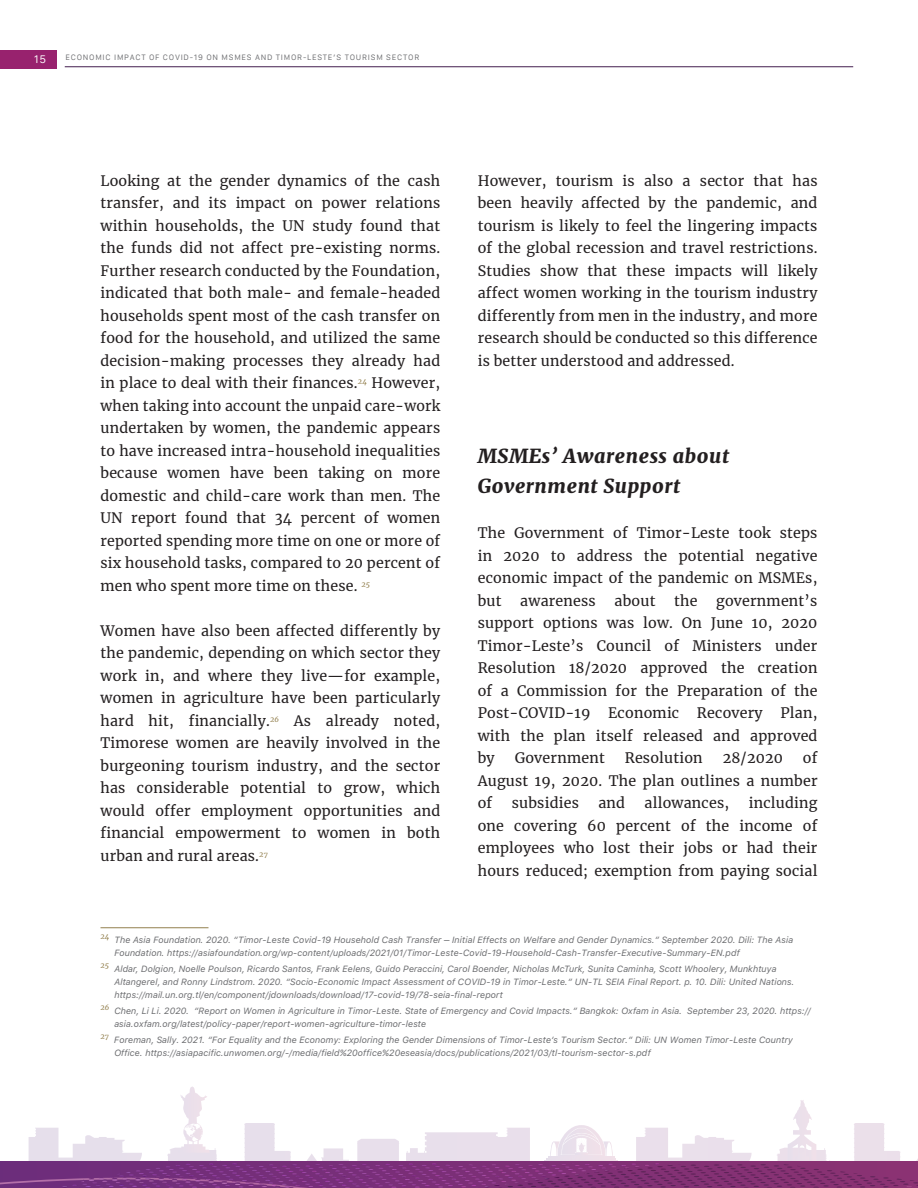
<style>
.page{position:relative;width:918px;height:1188px;background:#fff}
.page>*{position:absolute;margin:0;border:0;box-sizing:border-box;transform-origin:0 0}
.t1{font:italic 900 19.5px/30px "Merriweather";letter-spacing:.03em;color:#231f20}
.t2{font:14.25px/22.5px "Merriweather";letter-spacing:.015em;color:#231f20;text-align:justify}
.t3{font:10.5px "Galvji";color:#fff}
.t4{font:italic 9px/12.8px "Galvji";color:#6c6d70}
.t5{font:7.5px "Galvji";letter-spacing:.1em;color:#6c6d70}
.t6{font:italic 7.5px "Merriweather";color:#93804f}
</style>
<div class="page">
<hr style="left:65px;top:66px;width:788px;height:1px;background:#431e4f">
<svg style="left:0;top:1087px;width:918px;height:91px"></svg>
<img style="left:0;top:1178px;width:918px;height:10px">
<img style="left:175px;top:1163px;width:591px;height:2px">
<img style="left:119px;top:1175px;width:720px;height:2px">
<img style="left:72px;top:1185px;width:827px;height:2px">
<div style="left:0;top:50px;width:56px;height:18px;background:#98226e"></div>
<hr style="left:100px;top:927px;width:108px;height:1px;background:#93804f">
<p class="t3" style="left:34px;top:53px;width:14px">15</p>
<p class="t5" style="left:65px;top:53px;width:355px">ECONOMIC IMPACT OF COVID-19 ON MSMES AND TIMOR-LESTE’S TOURISM SECTOR</p>
<p class="t2" style="left:100px;top:169px;width:341px">Looking at the gender dynamics of the cash transfer, and its impact on power relations within households, the UN study found that the funds did not affect pre-existing norms.<br>Further research conducted by the Foundation, indicated that both male- and female-headed households spent most of the cash transfer on food for the household, and utilized the same decision-making processes they already had in place to deal with their finances.<sup>24</sup> However, when taking into account the unpaid care-work undertaken by women, the pandemic appears to have increased intra-household inequalities because women have been taking on more domestic and child-care work than men. The UN report found that 34 percent of women reported spending more time on one or more of six household tasks, compared to 20 percent of men who spent more time on these. <sup>25</sup></p>
<p class="t2" style="left:100px;top:619px;width:341px">Women have also been affected differently by the pandemic, depending on which sector they work in, and where they live—for example, women in agriculture have been particularly hard hit, financially.<sup>26</sup> As already noted, Timorese women are heavily involved in the burgeoning tourism industry, and the sector has considerable potential to grow, which would offer employment opportunities and financial empowerment to women in both urban and rural areas.<sup>27</sup></p>
<p class="t2" style="left:478px;top:169px;width:341px">However, tourism is also a sector that has been heavily affected by the pandemic, and tourism is likely to feel the lingering impacts of the global recession and travel restrictions.<br>Studies show that these impacts will likely affect women working in the tourism industry differently from men in the industry, and more research should be conducted so this difference is better understood and addressed.</p>
<h1 class="t1" style="left:478px;top:441px;width:253px">MSMEs’ Awareness about<br>Government Support</h1>
<p class="t2" style="left:478px;top:521px;width:341px">The Government of Timor-Leste took steps in 2020 to address the potential negative economic impact of the pandemic on MSMEs, but</p>
<p class="t2" style="left:478px;top:589px;width:341px;text-indent:238px">government’s support options was low. On June 10, 2020<br>Timor-Leste’s Council of Ministers under Resolution 18/2020 approved the creation of a Commission for the Preparation of the Post-COVID-19 Economic Recovery Plan, with the plan itself released and approved by</p>
<p class="t2" style="left:520px;top:589px;width:77px">awareness</p>
<p class="t2" style="left:615px;top:589px;width:42px">about</p>
<p class="t2" style="left:674px;top:589px;width:25px">the</p>
<p class="t2" style="left:478px;top:746px;width:341px;text-indent:325px">of August 19, 2020. The plan outlines a number of</p>
<p class="t2" style="left:515px;top:746px;width:92px">Government</p>
<p class="t2" style="left:625px;top:746px;width:79px">Resolution</p>
<p class="t2" style="left:723px;top:746px;width:62px">28/2020</p>
<p class="t2" style="left:478px;top:791px;width:341px;text-indent:271px">including one covering 60 percent of the income of employees who lost their jobs or had their hours reduced; exemption from paying social</p>
<p class="t2" style="left:512px;top:791px;width:69px">subsidies</p>
<p class="t2" style="left:598px;top:791px;width:28px">and</p>
<p class="t2" style="left:645px;top:791px;width:86px">allowances,</p>
<p class="t6" style="left:100px;top:931px;width:10px">24</p>
<p class="t4" style="left:114px;top:933px;width:681px">The Asia Foundation. 2020. “Timor-Leste Covid-19 Household Cash Transfer – Initial Effects on Welfare and Gender Dynamics.” September 2020. Dili: The Asia<br>Foundation. https://asiafoundation.org/wp-content/uploads/2021/01/Timor-Leste-Covid-19-Household-Cash-Transfer-Executive-Summary-EN.pdf</p>
<p class="t6" style="left:100px;top:960px;width:10px">25</p>
<p class="t4" style="left:114px;top:963px;width:682px">Aldar, Dolgion, Noelle Poulson, Ricardo Santos, Frank Eelens, Guido Peraccini, Carol Boender, Nicholas McTurk, Sunita Caminha, Scott Whoolery, Munkhtuya<br>Altangerel, and Ronny Lindstrom. 2020. “Socio-Economic Impact Assessment of COVID-19 in Timor-Leste.” UN-TL SEIA Final Report. p. 10. Dili: United Nations. https://mail.un.org.tl/en/component/jdownloads/download/17-covid-19/78-seia-final-report</p>
<p class="t6" style="left:100px;top:1002px;width:10px">26</p>
<p class="t4" style="left:114px;top:1005px;width:698px">Chen, Li Li. 2020. “Report on Women in Agriculture in Timor-Leste. State of Emergency and Covid Impacts.” Bangkok: Oxfam in Asia. September 23, 2020. https:// asia.oxfam.org/latest/policy-paper/report-women-agriculture-timor-leste</p>
<p class="t6" style="left:100px;top:1031px;width:10px">27</p>
<p class="t4" style="left:114px;top:1034px;width:680px">Foreman, Sally. 2021. “For Equality and the Economy: Exploring the Gender Dimensions of Timor-Leste’s Tourism Sector.” Dili: UN Women Timor-Leste Country<br>Office. https://asiapacific.unwomen.org/-/media/field%20office%20eseasia/docs/publications/2021/03/tl-tourism-sector-s.pdf</p>
</div>
